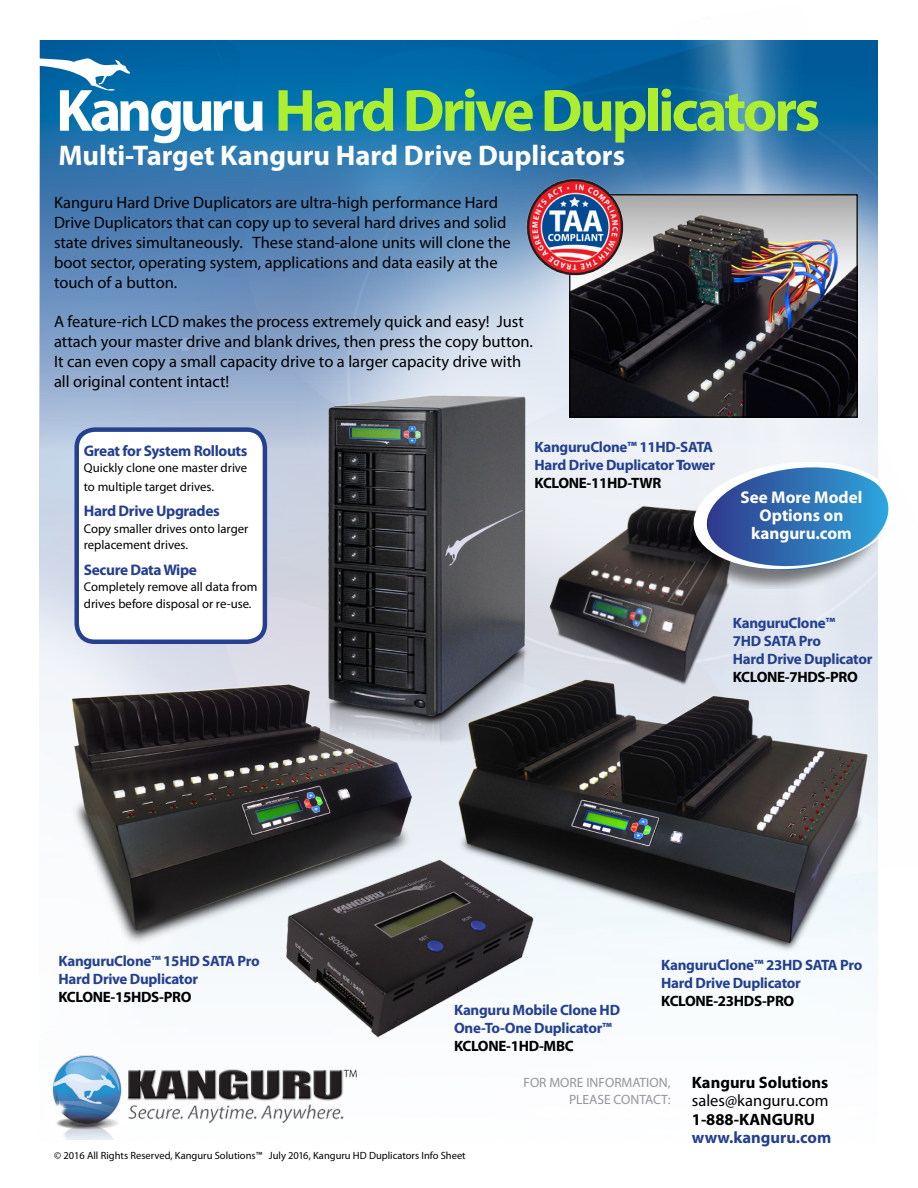
<style>
.page{position:relative;width:918px;height:1188px;background:#fff}
.page>*{position:absolute;margin:0;border:0;box-sizing:border-box;transform-origin:0 0}
.t1{font:700 60px "Myriad Pro";letter-spacing:-.05em;color:#adee2f}
.t2{font:700 28.5px "Myriad Pro";color:#fff}
.t3{font:700 16.95px/18px "Myriad Pro";color:#fff;text-align:center}
.t4{font:16.5px/19.8px "Myriad Pro";color:#000}
.t5{font:700 16.5px "Myriad Pro";color:#000}
.t6{font:700 16.5px "Myriad Pro";color:#25408f}
.t7{font:700 15.3px "Myriad Pro";letter-spacing:-.025em;color:#25408f}
.t8{font:700 15px/18px "Myriad Pro";letter-spacing:-.02em;color:#25408f}
.t9{font:700 15px "Myriad Pro";letter-spacing:-.02em;color:#000}
.t10{font:13.5px/16.2px "Myriad Pro";color:#939598;text-align:right}
.t11{font:12.75px/16.5px "Myriad Pro";color:#000}
.t12{font:10.5px "Myriad Pro";color:#000}
.s1{color:#fff}
</style>
<div class="page">
<img style="left:40px;top:464px;width:837px;height:507px">
<svg style="left:40px;top:40px;width:202px;height:424px;background:#5389ba"></svg>
<img style="left:242px;top:40px;width:636px;height:905px">
<div style="left:77px;top:430px;width:188px;height:212px;background:#fff;border-radius:18px"></div>
<div style="left:74px;top:427px;width:193px;height:217px;border:4px solid #25408f;border-radius:18px"></div>
<svg style="left:39px;top:56px;width:92px;height:36px"></svg>
<img style="left:52px;top:1055px;width:305px;height:85px">
<img style="left:308px;top:381px;width:262px;height:366px">
<img style="left:537px;top:495px;width:213px;height:173px">
<img style="left:452px;top:668px;width:418px;height:283px">
<img style="left:255px;top:850px;width:290px;height:209px">
<img style="left:571px;top:196px;width:285px;height:220px">
<div style="left:569px;top:194px;width:289px;height:224px;border:1px solid #000"></div>
<img style="left:526px;top:176px;width:101px;height:102px">
<img style="left:39px;top:652px;width:392px;height:297px">
<img style="left:681px;top:461px;width:197px;height:128px">
<svg style="left:690px;top:457px;width:199px;height:118px"></svg>
<h1 class="t1" style="left:56px;top:71px;width:766px"><span class="s1">Kanguru</span> Hard Drive Duplicators</h1>
<h2 class="t2" style="left:58px;top:136px;width:568px">Multi-Target Kanguru Hard Drive Duplicators</h2>
<p class="t4" style="left:54px;top:193px;width:458px">Kanguru Hard Drive Duplicators are ultra-high performance Hard Drive Duplicators that can copy up to several hard drives and solid state drives simultaneously. These stand-alone units will clone the boot sector, operating system, applications and data easily at the touch of a button.</p>
<p class="t4" style="left:54px;top:312px;width:481px">A feature-rich LCD makes the process extremely quick and easy! Just attach your master drive and blank drives, then press the copy button.<br>It can even copy a small capacity drive to a larger capacity drive with all original content intact!</p>
<p class="t7" style="left:84px;top:441px;width:165px">Great for System Rollouts</p>
<p class="t11" style="left:84px;top:459px;width:165px;line-height:18.3px">Quickly clone one master drive to multiple target drives.</p>
<p class="t7" style="left:84px;top:501px;width:137px">Hard Drive Upgrades</p>
<p class="t11" style="left:84px;top:520px;width:166px">Copy smaller drives onto larger replacement drives.</p>
<p class="t7" style="left:84px;top:560px;width:115px">Secure Data Wipe</p>
<p class="t11" style="left:84px;top:579px;width:175px">Completely remove all data from drives before disposal or re-use.</p>
<p class="t8" style="left:535px;top:438px;width:182px">KanguruClone™ 11HD-SATA<br>Hard Drive Duplicator Tower</p>
<p class="t9" style="left:535px;top:474px;width:128px">KCLONE-11HD-TWR</p>
<p class="t3" style="left:741px;top:487px;width:123px">See More Model<br>Options on kanguru.com</p>
<p class="t8" style="left:733px;top:613px;width:141px">KanguruClone™<br>7HD SATA Pro<br>Hard Drive Duplicator</p>
<p class="t9" style="left:733px;top:667px;width:126px">KCLONE-7HDS-PRO</p>
<p class="t8" style="left:58px;top:951px;width:203px">KanguruClone™ 15HD SATA Pro<br>Hard Drive Duplicator</p>
<p class="t9" style="left:58px;top:987px;width:135px">KCLONE-15HDS-PRO</p>
<p class="t8" style="left:454px;top:1000px;width:167px">Kanguru Mobile Clone HD<br>One-To-One Duplicator™</p>
<p class="t9" style="left:454px;top:1036px;width:121px">KCLONE-1HD-MBC</p>
<p class="t8" style="left:661px;top:956px;width:203px">KanguruClone™ 23HD SATA Pro<br>Hard Drive Duplicator</p>
<p class="t9" style="left:661px;top:992px;width:135px">KCLONE-23HDS-PRO</p>
<p class="t10" style="left:523px;top:1075px;width:149px">FOR MORE INFORMATION,<br>PLEASE CONTACT:</p>
<p class="t5" style="left:692px;top:1071px;width:138px">Kanguru Solutions</p>
<p class="t4" style="left:692px;top:1090px;width:138px">sales@kanguru.com</p>
<p class="t5" style="left:692px;top:1109px;width:125px">1-888-KANGURU</p>
<p class="t6" style="left:692px;top:1127px;width:141px">www.kanguru.com</p>
<p class="t12" style="left:54px;top:1149px;width:413px">© 2016 All Rights Reserved, Kanguru Solutions™ July 2016, Kanguru HD Duplicators Info Sheet</p>
</div>
